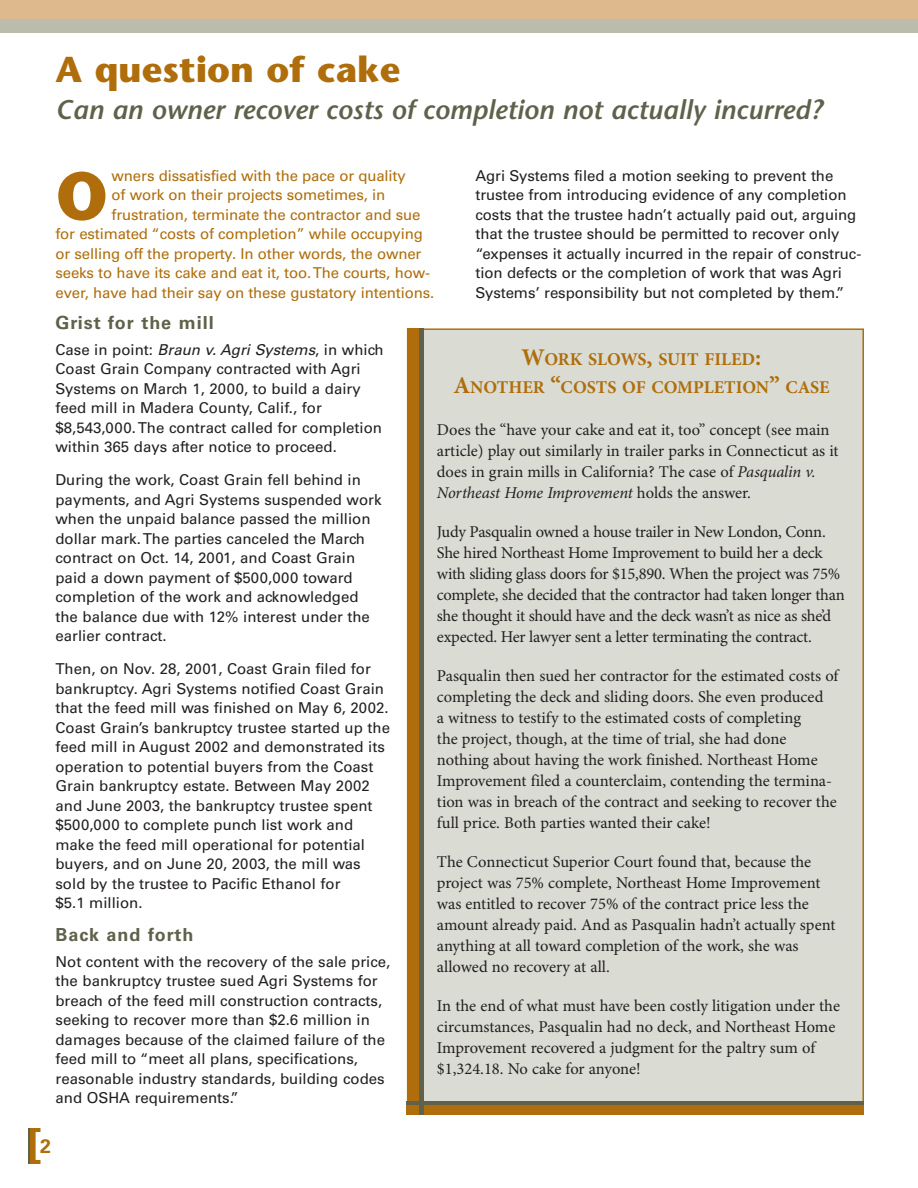
<style>
.page{position:relative;width:918px;height:1188px;background:#fff}
.page>*{position:absolute;margin:0;border:0;box-sizing:border-box;transform-origin:0 0}
.t1{font:700 67.8px "Stone Sans Std";color:#af6e0b}
.t2{font:700 36px "Stone Sans Std";color:#af6e0b}
.t3{font:italic 600 27px "Stone Sans Std";color:#60614b}
.t4{font:700 19.5px "Univers LT Std";color:#af6e0b}
.t5{font:700 18px/28.8px "Minion Pro";color:#af6e0b;text-align:center}
.t6{font:700 18px "Univers LT Std";letter-spacing:.055em;color:#60614b}
.t7{font:16.5px/21px "Minion Pro";letter-spacing:-.005em;color:#231f20}
.t8{font:15px/19.5px "Univers LT Std";color:#231f20}
.t9{font:15px "Univers LT Std";letter-spacing:-.01em;color:#af6e0b}
.s1{font-style:italic}
.s2{font-size:24px}
</style>
<div class="page">
<div style="left:0;top:0;width:918px;height:33px;background:#deb98d"></div>
<div style="left:0;top:20px;width:918px;height:13px;background:#bbbcac"></div>
<svg style="left:30px;top:1128px;width:10px;height:36px"></svg>
<hr style="left:28px;top:1128px;width:2px;height:36px;background:#60614b">
<div style="left:408px;top:329px;width:455px;height:784px;background:#dadbd3"></div>
<div style="left:407px;top:328px;width:12px;height:786px;background:#af6e0b"></div>
<div style="left:407px;top:1105px;width:457px;height:9px;background:#af6e0b"></div>
<hr style="left:407px;top:1101px;width:457px;height:4px;background:#60614b">
<hr style="left:419px;top:328px;width:4px;height:786px;background:#60614b">
<h2 class="t2" style="left:56px;top:55px;width:346px">A question of cake</h2>
<h3 class="t3" style="left:56px;top:99px;width:769px">Can an owner recover costs of completion not actually incurred?</h3>
<p class="t8" style="left:476px;top:167px;width:387px">Agri Systems filed a motion seeking to prevent the trustee from introducing evidence of any completion costs that the trustee hadn’t actually paid out, arguing that the trustee should be permitted to recover only “expenses it actually incurred in the repair of construc&shy;tion defects or the completion of work that was Agri Systems’ responsibility but not completed by them.”</p>
<h1 class="t1" style="left:56px;top:170px;width:54px">O</h1>
<p class="t9" style="left:112px;top:170px;width:296px">wners dissatisfied with the pace or quality</p>
<p class="t9" style="left:112px;top:190px;width:275px">of work on their projects sometimes, in</p>
<p class="t9" style="left:112px;top:209px;width:311px">frustration, terminate the contractor and sue</p>
<p class="t9" style="left:56px;top:229px;width:369px">for estimated “costs of completion” while occupying</p>
<p class="t9" style="left:56px;top:248px;width:368px">or selling off the property. In other words, the owner</p>
<p class="t9" style="left:56px;top:268px;width:376px">seeks to have its cake and eat it, too. The courts, how-</p>
<p class="t9" style="left:56px;top:287px;width:380px">ever, have had their say on these gustatory intentions.</p>
<p class="t6" style="left:56px;top:316px;width:160px">Grist for the mill</p>
<p class="t8" style="left:55px;top:341px;width:330px">Case in point: <span class="s1">Braun v. Agri Systems</span>, in which Coast Grain Company contracted with Agri Systems on March 1, 2000, to build a dairy feed mill in Madera County, Calif., for $8,543,000. The contract called for completion within 365 days after notice to proceed.</p>
<p class="t8" style="left:55px;top:472px;width:328px">During the work, Coast Grain fell behind in payments, and Agri Systems suspended work when the unpaid balance passed the million dollar mark. The parties canceled the March contract on Oct. 14, 2001, and Coast Grain paid a down payment of $500,000 toward completion of the work and acknowledged the balance due with 12% interest under the earlier contract.</p>
<p class="t8" style="left:55px;top:661px;width:336px">Then, on Nov. 28, 2001, Coast Grain filed for bankruptcy. Agri Systems notified Coast Grain that the feed mill was finished on May 6, 2002.<br>Coast Grain’s bankruptcy trustee started up the feed mill in August 2002 and demonstrated its operation to potential buyers from the Coast Grain bankruptcy estate. Between May 2002 and June 2003, the bankruptcy trustee spent $500,000 to complete punch list work and make the feed mill operational for potential buyers, and on June 20, 2003, the mill was sold by the trustee to Pacific Ethanol for<br>$5.1 million.</p>
<p class="t6" style="left:56px;top:928px;width:139px">Back and forth</p>
<p class="t8" style="left:56px;top:953px;width:336px">Not content with the recovery of the sale price, the bankruptcy trustee sued Agri Systems for breach of the feed mill construction contracts, seeking to recover more than $2.6 million in damages because of the claimed failure of the feed mill to “meet all plans, specifications, reasonable industry standards, building codes and OSHA requirements.”</p>
<p class="t5" style="left:453px;top:346px;width:378px"><span class="s2">W</span>ORK SLOWS<span class="s2">,</span> SUIT FILED<span class="s2">:<br>A</span>NOTHER <span class="s2">“</span>COSTS OF COMPLETION<span class="s2">”</span> CASE</p>
<p class="t7" style="left:437px;top:421px;width:403px">Does the “have your cake and eat it, too” concept (see main article) play out similarly in trailer parks in Connecticut as it does in grain mills in California? The case of <span class="s1">Pasqualin v.<br>Northeast Home Improvement</span> holds the answer.</p>
<p class="t7" style="left:437px;top:523px;width:409px">Judy Pasqualin owned a house trailer in New London, Conn.<br>She hired Northeast Home Improvement to build her a deck with sliding glass doors for $15,890. When the project was 75% complete, she decided that the contractor had taken longer than she thought it should have and the deck wasn’t as nice as she’d expected. Her lawyer sent a letter terminating the contract.</p>
<p class="t7" style="left:437px;top:667px;width:403px">Pasqualin then sued her contractor for the estimated costs of completing the deck and sliding doors. She even produced<br>a witness to testify to the estimated costs of completing<br>the project, though, at the time of trial, she had done nothing about having the work finished. Northeast Home Improvement filed a counterclaim, contending the termina&shy;tion was in breach of the contract and seeking to recover the full price. Both parties wanted their cake!</p>
<p class="t7" style="left:437px;top:853px;width:400px">The Connecticut Superior Court found that, because the project was 75% complete, Northeast Home Improvement was entitled to recover 75% of the contract price less the amount already paid. And as Pasqualin hadn’t actually spent anything at all toward completion of the work, she was allowed no recovery at all.</p>
<p class="t7" style="left:437px;top:997px;width:405px">In the end of what must have been costly litigation under the circumstances, Pasqualin had no deck, and Northeast Home Improvement recovered a judgment for the paltry sum of $1,324.18. No cake for anyone!</p>
<h3 class="t4" style="left:40px;top:1139px;width:12px">2</h3>
</div>
